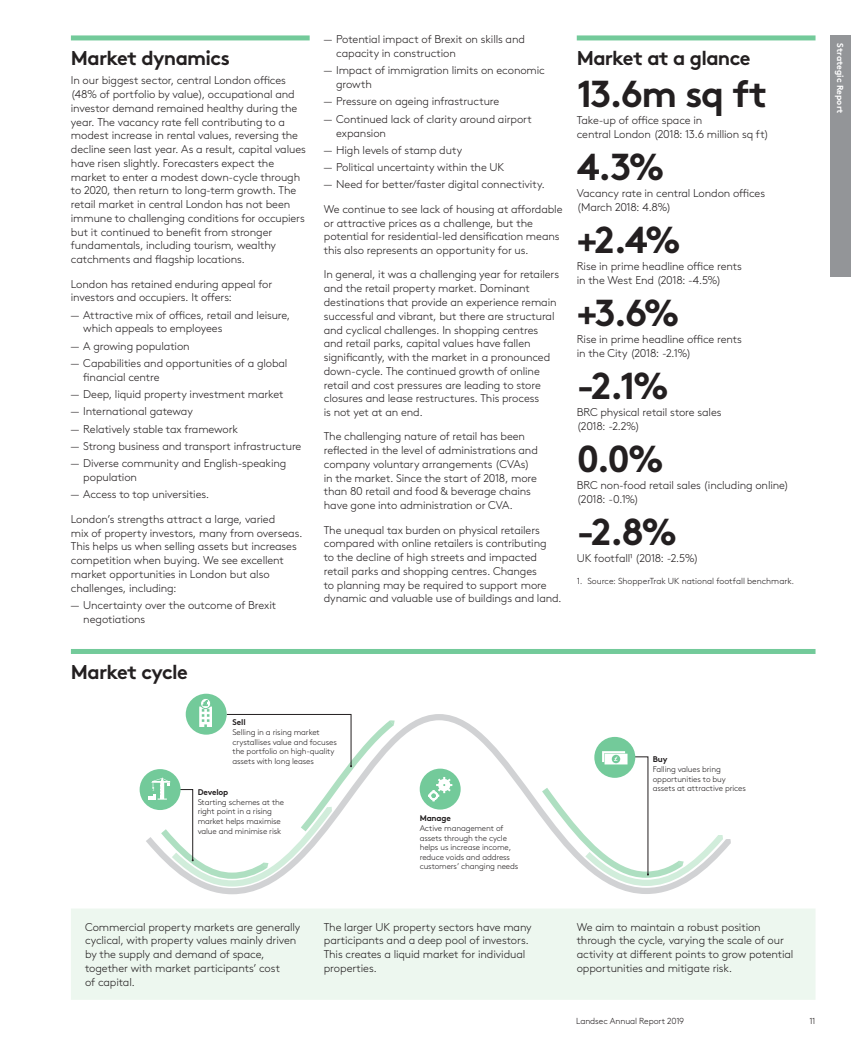
<style>
.page{position:relative;width:851px;height:1053px;background:#fff}
.page>*{position:absolute;margin:0;border:0;box-sizing:border-box;transform-origin:0 0}
.Pull-out_Figs_30_pt{font:700 37.5px "Brown Std";color:#231f20}
.Highlights_Level_1{font:700 20px "Brown Std";letter-spacing:-.035em;color:#231f20}
.Body_Text_SA_3mm{font:300 11.25px/13.8px "Brown Std";letter-spacing:-.01em;color:#231f20}
.Body_Text_before_bul{font:300 11.25px/13.8px "Brown Std";letter-spacing:-.01em;color:#231f20}
.Footnotes{font:300 8.75px "Brown Std";letter-spacing:-.005em;color:#231f20}
.t1{font:700 8.75px "Brown Std";letter-spacing:-.005em;color:#fff}
.t2{font:300 8.25px/9.6px "Brown Std";letter-spacing:-.015em;color:#231f20}
.s1{font-weight:700}
</style>
<div class="page">
<div style="left:829px;top:35px;width:21px;height:241px;background:#939598"></div>
<div style="left:576px;top:35px;width:239px;height:5px;background:#73ca9a"></div>
<div style="left:71px;top:35px;width:238px;height:5px;background:#73ca9a"></div>
<div style="left:71px;top:909px;width:744px;height:90px;background:#edf7ef"></div>
<div style="left:71px;top:649px;width:744px;height:5px;background:#73ca9a"></div>
<svg style="left:139px;top:714px;width:592px;height:181px"></svg>
<div style="left:419px;top:768px;width:41px;height:41px;background:#73ca9a;border-radius:50%"></div>
<div style="left:140px;top:769px;width:40px;height:41px;background:#73ca9a;border-radius:50%"></div>
<div style="left:594px;top:736px;width:41px;height:41px;background:#73ca9a;border-radius:50%"></div>
<svg style="left:186px;top:693px;width:41px;height:41px"></svg>
<svg style="left:148px;top:698px;width:252px;height:191px"></svg>
<svg style="left:428px;top:777px;width:24px;height:24px"></svg>
<svg style="left:536px;top:751px;width:194px;height:138px"></svg>
<p class="Highlights_Level_1" style="left:71px;top:46px;width:160px">Market dynamics</p>
<p class="Body_Text_SA_3mm" style="left:71px;top:74px;width:236px">In our biggest sector, central London offices (48% of portfolio by value), occupational and investor demand remained healthy during the year. The vacancy rate fell contributing to a modest increase in rental values, reversing the decline seen last year. As a result, capital values have risen slightly. Forecasters expect the market to enter a modest down-cycle through to 2020, then return to long-term growth. The retail market in central London has not been immune to challenging conditions for occupiers but it continued to benefit from stronger fundamentals, including tourism, wealthy catchments and flagship locations.</p>
<p class="Body_Text_before_bul" style="left:71px;top:277px;width:203px">London has retained enduring appeal for investors and occupiers. It offers:</p>
<p class="Body_Text_SA_3mm" style="left:83px;top:308px;width:208px;text-indent:-12px">— Attractive mix of offices, retail and leisure, which appeals to employees</p>
<p class="Body_Text_SA_3mm" style="left:71px;top:339px;width:120px">— A growing population</p>
<p class="Body_Text_SA_3mm" style="left:83px;top:356px;width:206px;text-indent:-12px">— Capabilities and opportunities of a global financial centre</p>
<p class="Body_Text_SA_3mm" style="left:71px;top:387px;width:214px">— Deep, liquid property investment market</p>
<p class="Body_Text_SA_3mm" style="left:71px;top:405px;width:123px">— International gateway</p>
<p class="Body_Text_SA_3mm" style="left:71px;top:422px;width:169px">— Relatively stable tax framework</p>
<p class="Body_Text_SA_3mm" style="left:71px;top:439px;width:232px">— Strong business and transport infrastructure</p>
<p class="Body_Text_SA_3mm" style="left:83px;top:456px;width:204px;text-indent:-12px">— Diverse community and English-speaking population</p>
<p class="Body_Text_SA_3mm" style="left:71px;top:487px;width:140px">— Access to top universities.</p>
<p class="Body_Text_before_bul" style="left:71px;top:512px;width:233px">London’s strengths attract a large, varied<br>mix of property investors, many from overseas.<br>This helps us when selling assets but increases competition when buying. We see excellent market opportunities in London but also challenges, including:</p>
<p class="Body_Text_SA_3mm" style="left:83px;top:598px;width:194px;text-indent:-12px">— Uncertainty over the outcome of Brexit negotiations</p>
<p class="Highlights_Level_1" style="left:71px;top:659px;width:118px">Market cycle</p>
<p class="Body_Text_SA_3mm" style="left:336px;top:33px;width:190px;text-indent:-12px">— Potential impact of Brexit on skills and capacity in construction</p>
<p class="Body_Text_SA_3mm" style="left:336px;top:64px;width:210px;text-indent:-12px">— Impact of immigration limits on economic growth</p>
<p class="Body_Text_SA_3mm" style="left:324px;top:95px;width:177px">— Pressure on ageing infrastructure</p>
<p class="Body_Text_SA_3mm" style="left:336px;top:112px;width:197px;text-indent:-12px">— Continued lack of clarity around airport expansion</p>
<p class="Body_Text_SA_3mm" style="left:324px;top:143px;width:140px">— High levels of stamp duty</p>
<p class="Body_Text_SA_3mm" style="left:324px;top:160px;width:182px">— Political uncertainty within the UK</p>
<p class="Body_Text_SA_3mm" style="left:324px;top:178px;width:222px">— Need for better/faster digital connectivity.</p>
<p class="Body_Text_SA_3mm" style="left:324px;top:202px;width:240px">We continue to see lack of housing at affordable or attractive prices as a challenge, but the potential for residential-led densification means this also represents an opportunity for us.</p>
<p class="Body_Text_SA_3mm" style="left:324px;top:268px;width:237px">In general, it was a challenging year for retailers and the retail property market. Dominant destinations that provide an experience remain successful and vibrant, but there are structural and cyclical challenges. In shopping centres and retail parks, capital values have fallen significantly, with the market in a pronounced down-cycle. The continued growth of online retail and cost pressures are leading to store closures and lease restructures. This process<br>is not yet at an end.</p>
<p class="Body_Text_SA_3mm" style="left:324px;top:430px;width:215px">The challenging nature of retail has been reflected in the level of administrations and company voluntary arrangements (CVAs) in the market. Since the start of 2018, more than 80 retail and food &amp; beverage chains have gone into administration or CVA.</p>
<p class="Body_Text_SA_3mm" style="left:324px;top:523px;width:239px">The unequal tax burden on physical retailers compared with online retailers is contributing<br>to the decline of high streets and impacted retail parks and shopping centres. Changes<br>to planning may be required to support more dynamic and valuable use of buildings and land.</p>
<p class="t2" style="left:232px;top:717px;width:106px"><span class="s1">Sell<br></span>Selling in a rising market crystallises value and focuses the portfolio on high-quality assets with long leases</p>
<p class="t2" style="left:198px;top:787px;width:88px"><span class="s1">Develop<br></span>Starting schemes at the right point in a rising market helps maximise value and minimise risk</p>
<p class="t2" style="left:419px;top:813px;width:100px"><span class="s1">Manage<br></span>Active management of assets through the cycle helps us increase income, reduce voids and address customers’ changing needs</p>
<p class="Highlights_Level_1" style="left:576px;top:46px;width:175px">Market at a glance</p>
<p class="Pull-out_Figs_30_pt" style="left:576px;top:71px;width:192px">13.6m sq ft</p>
<p class="Body_Text_SA_3mm" style="left:576px;top:114px;width:193px">Take-up of office space in<br>central London (2018: 13.6 million sq ft)</p>
<p class="Pull-out_Figs_30_pt" style="left:576px;top:144px;width:89px">4.3%</p>
<p class="Body_Text_SA_3mm" style="left:576px;top:187px;width:190px">Vacancy rate in central London offices (March 2018: 4.8%)</p>
<p class="Pull-out_Figs_30_pt" style="left:576px;top:217px;width:106px">+2.4%</p>
<p class="Body_Text_SA_3mm" style="left:576px;top:260px;width:167px">Rise in prime headline office rents in the West End (2018: -4.5%)</p>
<p class="Pull-out_Figs_30_pt" style="left:576px;top:290px;width:104px">+3.6%</p>
<p class="Body_Text_SA_3mm" style="left:576px;top:333px;width:167px">Rise in prime headline office rents in the City (2018: -2.1%)</p>
<p class="Pull-out_Figs_30_pt" style="left:576px;top:363px;width:94px">-2.1%</p>
<p class="Body_Text_SA_3mm" style="left:576px;top:406px;width:146px">BRC physical retail store sales (2018: -2.2%)</p>
<p class="Pull-out_Figs_30_pt" style="left:576px;top:436px;width:89px">0.0%</p>
<p class="Body_Text_SA_3mm" style="left:576px;top:478px;width:214px">BRC non-food retail sales (including online) (2018: -0.1%)</p>
<p class="Pull-out_Figs_30_pt" style="left:576px;top:509px;width:102px">-2.8%</p>
<p class="Body_Text_SA_3mm" style="left:576px;top:551px;width:123px">UK footfall1 (2018: -2.5%)</p>
<p class="Footnotes" style="left:576px;top:576px;width:219px">1. Source: ShopperTrak UK national footfall benchmark.</p>
<p class="t2" style="left:652px;top:754px;width:95px"><span class="s1">Buy<br></span>Falling values bring opportunities to buy assets at attractive prices</p>
<p class="Body_Text_SA_3mm" style="left:85px;top:919px;width:217px">Commercial property markets are generally cyclical, with property values mainly driven by the supply and demand of space, together with market participants’ cost<br>of capital.</p>
<p class="Body_Text_SA_3mm" style="left:324px;top:919px;width:209px">The larger UK property sectors have many participants and a deep pool of investors.<br>This creates a liquid market for individual properties.</p>
<p class="Body_Text_SA_3mm" style="left:576px;top:919px;width:218px">We aim to maintain a robust position through the cycle, varying the scale of our activity at different points to grow potential opportunities and mitigate risk.</p>
<p class="Footnotes" style="left:576px;top:1016px;width:109px">Landsec Annual Report 2019</p>
<p class="Footnotes" style="left:809px;top:1016px;width:8px">11</p>
<p class="t1" style="left:845px;top:43px;width:72px;rotate:90deg">Strategic Report</p>
</div>
